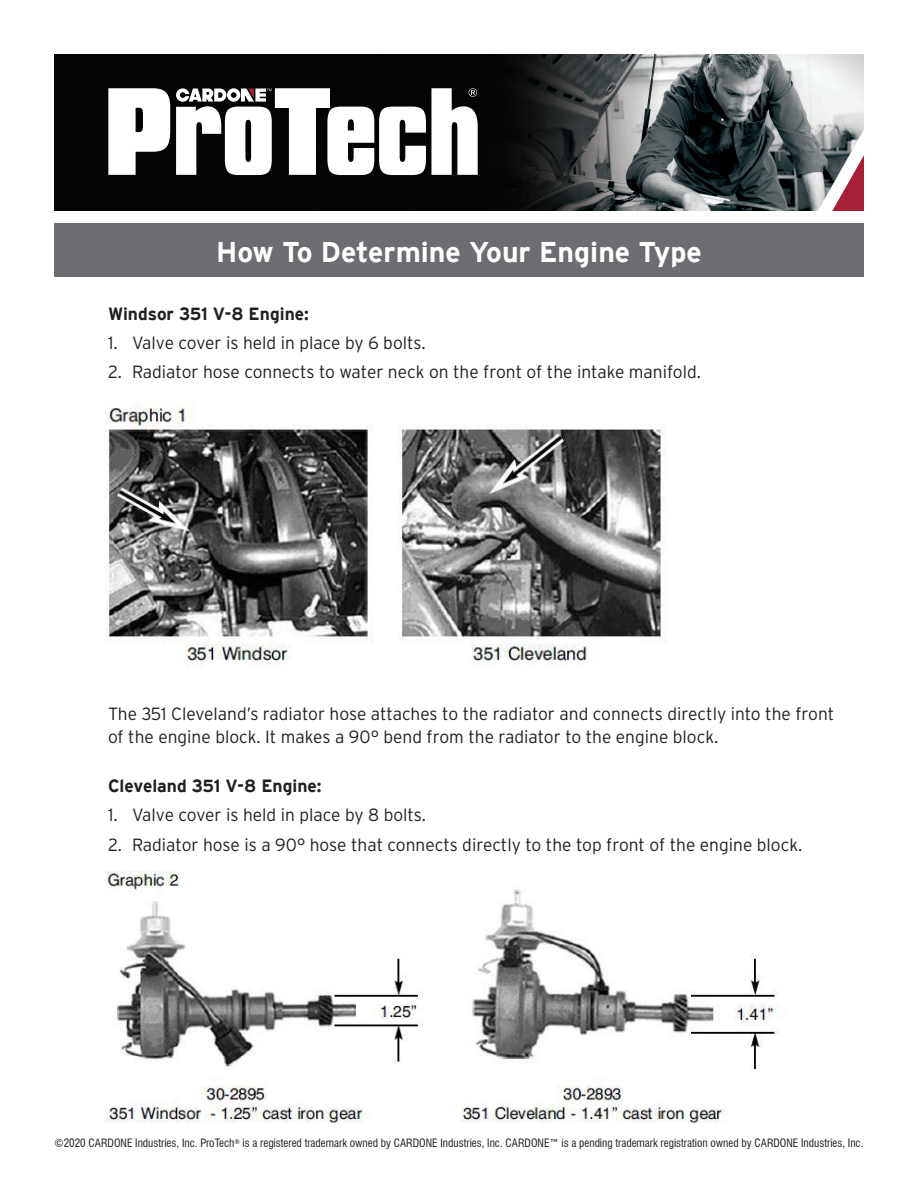
<style>
.page{position:relative;width:918px;height:1188px;background:#fff}
.page>*{position:absolute;margin:0;border:0;box-sizing:border-box;transform-origin:0 0}
.t1{font:700 28.5px "Interstate";color:#fff}
.t2{font:300 17.7px/22.5px "Interstate";color:#231f20}
.t3{font:700 17.7px "Interstate";color:#231f20}
.t4{font:condensed 11.25px "Swiss 721 BT";color:#231f20}
</style>
<div class="page">
<img style="left:54px;top:54px;width:810px;height:157px">
<svg style="left:108px;top:88px;width:62px;height:87px"></svg>
<svg style="left:176px;top:88px;width:302px;height:87px"></svg>
<svg style="left:796px;top:155px;width:68px;height:56px"></svg>
<div style="left:54px;top:223px;width:810px;height:54px;background:#6c6d70"></div>
<img style="left:105px;top:399px;width:561px;height:268px">
<img style="left:105px;top:871px;width:674px;height:252px">
<p class="t1" style="left:216px;top:236px;width:487px">How To Determine Your Engine Type</p>
<p class="t3" style="left:108px;top:303px;width:202px">Windsor 351 V-8 Engine:</p>
<p class="t2" style="left:108px;top:331px;width:319px">1. Valve cover is held in place by 6 bolts.</p>
<p class="t2" style="left:108px;top:360px;width:594px">2. Radiator hose connects to water neck on the front of the intake manifold.</p>
<p class="t2" style="left:108px;top:702px;width:728px">The 351 Cleveland’s radiator hose attaches to the radiator and connects directly into the front of the engine block. It makes a 90° bend from the radiator to the engine block.</p>
<p class="t3" style="left:108px;top:776px;width:215px">Cleveland 351 V-8 Engine:</p>
<p class="t2" style="left:108px;top:804px;width:319px">1. Valve cover is held in place by 8 bolts.</p>
<p class="t2" style="left:108px;top:833px;width:696px">2. Radiator hose is a 90° hose that connects directly to the top front of the engine block.</p>
<p class="t4" style="left:54px;top:1136px;width:811px">©2020 CARDONE Industries, Inc. ProTech<sup>®</sup> is a registered trademark owned by CARDONE Industries, Inc. CARDONE™ is a pending trademark registration owned by CARDONE Industries, Inc.</p>
</div>
